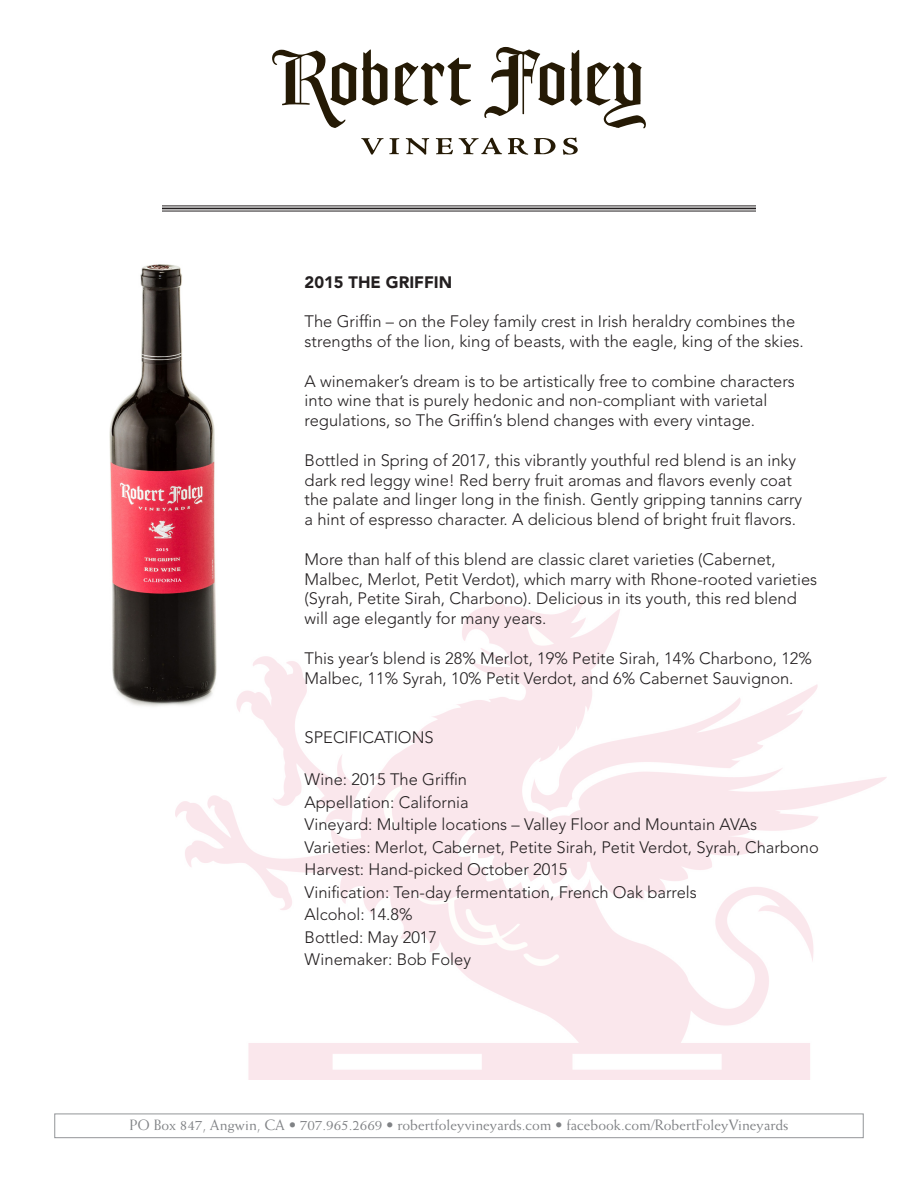
<style>
.page{position:relative;width:918px;height:1188px;background:#fff}
.page>*{position:absolute;margin:0;border:0;box-sizing:border-box;transform-origin:0 0}
.t1{font:300 16.5px/19.8px "Avenir";color:#231f20}
.t2{font:900 16.5px "Avenir";color:#231f20}
.t3{font:15px "Weiss";color:#808285}
</style>
<div class="page">
<img style="left:175px;top:598px;width:711px;height:482px">
<svg style="left:272px;top:50px;width:115px;height:78px"></svg>
<svg style="left:394px;top:58px;width:77px;height:48px"></svg>
<svg style="left:361px;top:138px;width:38px;height:17px"></svg>
<svg style="left:406px;top:138px;width:23px;height:17px"></svg>
<svg style="left:436px;top:138px;width:17px;height:16px"></svg>
<svg style="left:459px;top:138px;width:43px;height:16px"></svg>
<svg style="left:508px;top:138px;width:20px;height:17px"></svg>
<svg style="left:534px;top:138px;width:22px;height:16px"></svg>
<svg style="left:563px;top:138px;width:15px;height:17px"></svg>
<svg style="left:484px;top:47px;width:162px;height:81px"></svg>
<img style="left:109px;top:264px;width:118px;height:454px">
<hr style="left:162px;top:205px;width:594px;height:1px;background:#231f20">
<hr style="left:162px;top:208px;width:594px;height:1px;background:#231f20">
<hr style="left:162px;top:211px;width:594px;height:1px;background:#231f20">
<div style="left:54px;top:1114px;width:810px;height:24px;border:1px solid #939598"></div>
<p class="t2" style="left:305px;top:272px;width:149px">2015 THE GRIFFIN</p>
<p class="t1" style="left:305px;top:312px;width:501px">The Griffin – on the Foley family crest in Irish heraldry combines the strengths of the lion, king of beasts, with the eagle, king of the skies.</p>
<p class="t1" style="left:305px;top:371px;width:492px">A winemaker’s dream is to be artistically free to combine characters into wine that is purely hedonic and non-compliant with varietal regulations, so The Griffin’s blend changes with every vintage.</p>
<p class="t1" style="left:305px;top:450px;width:499px">Bottled in Spring of 2017, this vibrantly youthful red blend is an inky dark red leggy wine! Red berry fruit aromas and flavors evenly coat the palate and linger long in the finish. Gently gripping tannins carry a hint of espresso character. A delicious blend of bright fruit flavors.</p>
<p class="t1" style="left:305px;top:549px;width:514px">More than half of this blend are classic claret varieties (Cabernet, Malbec, Merlot, Petit Verdot), which marry with Rhone-rooted varieties (Syrah, Petite Sirah, Charbono). Delicious in its youth, this red blend will age elegantly for many years.</p>
<p class="t1" style="left:305px;top:648px;width:509px">This year’s blend is 28% Merlot, 19% Petite Sirah, 14% Charbono, 12%<br>Malbec, 11% Syrah, 10% Petit Verdot, and 6% Cabernet Sauvignon.</p>
<p class="t1" style="left:305px;top:727px;width:131px">SPECIFICATIONS</p>
<p class="t1" style="left:305px;top:770px;width:164px">Wine: 2015 The Griffin</p>
<p class="t1" style="left:305px;top:792px;width:166px">Appellation: California</p>
<p class="t1" style="left:305px;top:815px;width:454px">Vineyard: Multiple locations – Valley Floor and Mountain AVAs</p>
<p class="t1" style="left:305px;top:837px;width:516px">Varieties: Merlot, Cabernet, Petite Sirah, Petit Verdot, Syrah, Charbono</p>
<p class="t1" style="left:305px;top:860px;width:264px">Harvest: Hand-picked October 2015</p>
<p class="t1" style="left:305px;top:882px;width:394px">Vinification: Ten-day fermentation, French Oak barrels</p>
<p class="t1" style="left:305px;top:905px;width:109px">Alcohol: 14.8%</p>
<p class="t1" style="left:305px;top:927px;width:134px">Bottled: May 2017</p>
<p class="t1" style="left:305px;top:950px;width:168px">Winemaker: Bob Foley</p>
<p class="t3" style="left:129px;top:1116px;width:661px">PO Box 847, Angwin, CA • 707.965.2669 • robertfoleyvineyards.com • facebook.com/RobertFoleyVineyards</p>
</div>
